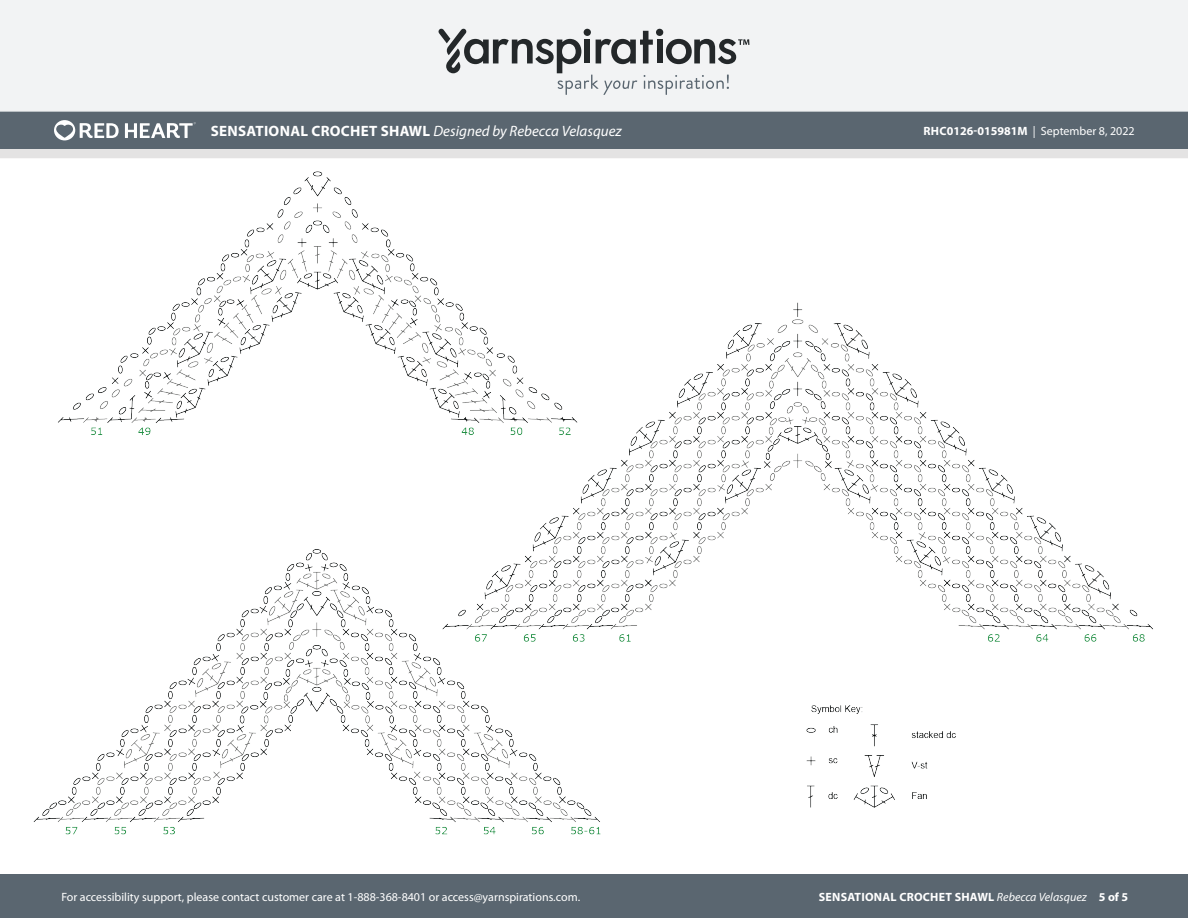
<style>
.page{position:relative;width:1188px;height:918px;background:#fff}
.page>*{position:absolute;margin:0;border:0;box-sizing:border-box;transform-origin:0 0}
.t1{font:italic 15px "Myriad Pro";color:#fff}
.t2{font:12px "Myriad Pro";color:#fff}
.t3{font:700 12px "Myriad Pro";letter-spacing:.02em;color:#fff}
.s1{font-weight:700;font-style:normal}
.s2{font-weight:700}
.s3{font-weight:400;font-style:italic}
</style>
<div class="page">
<div style="left:0;top:875px;width:1188px;height:43px;background:#5a6670"></div>
<div style="left:0;top:149px;width:1188px;height:9px;background:#e4e3e3"></div>
<div style="left:0;top:111px;width:1188px;height:38px;background:#5a6670"></div>
<div style="left:0;top:0;width:1188px;height:112px;background:#f2f3f4"></div>
<svg style="left:438px;top:29px;width:311px;height:66px"></svg>
<svg style="left:54px;top:120px;width:65px;height:20px"></svg>
<svg style="left:125px;top:122px;width:71px;height:16px"></svg>
<img style="left:33px;top:171px;width:1120px;height:664px">
<p class="t1" style="left:211px;top:122px;width:412px"><span class="s1">SENSATIONAL CROCHET SHAWL</span> Designed by Rebecca Velasquez</p>
<p class="t2" style="left:924px;top:124px;width:213px"><span class="s2">RHC0126-015981M</span> | September 8, 2022</p>
<p class="t2" style="left:61px;top:890px;width:520px">For accessibility support, please contact customer care at 1-888-368-8401 or access@yarnspirations.com.</p>
<p class="t3" style="left:819px;top:889px;width:311px">SENSATIONAL CROCHET SHAWL <span class="s3">Rebecca Velasquez</span> 5 of 5</p>
</div>
